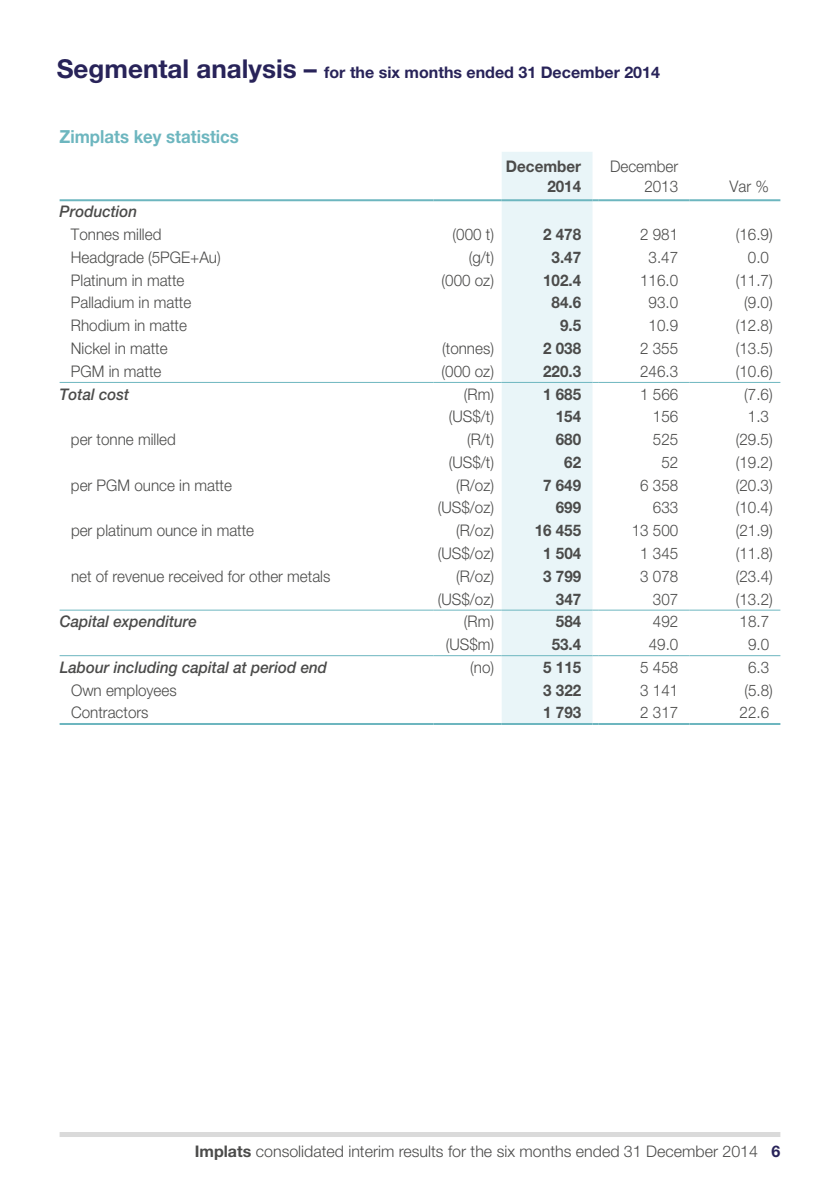
<style>
.page{position:relative;width:840px;height:1191px;background:#fff}
.page>*{position:absolute;margin:0;border:0;box-sizing:border-box;transform-origin:0 0}
.t1{font:700 18px "Helvetica Neue LT Std";color:#6db6bf;scale:.93 1}
.t2{font:300 16px/20px "Helvetica Neue LT Std";color:#4b4b4a;text-align:right;scale:.95 1}
.t3{font:700 16px/20px "Helvetica Neue LT Std";color:#4b4b4a;text-align:right;scale:.95 1}
.t4{font:italic 500 16px "Helvetica Neue LT Std";color:#4b4b4a;scale:.95 1}
.t5{font:300 16px "Helvetica Neue LT Std";color:#4b4b4a}
.t6{font:700 16px "Helvetica Neue LT Std";color:#282359}
.s1{font-size:26px}
.s2{font-weight:700}
.s3{font-weight:700;color:#282359}
</style>
<div class="page">
<div style="left:60px;top:1132px;width:720px;height:5px;background:#dadada"></div>
<div style="left:501px;top:152px;width:91px;height:571px;background:#e9f5f8"></div>
<hr style="left:60px;top:199px;width:373px;height:2px;background:#6db6bf">
<hr style="left:433px;top:199px;width:68px;height:2px;background:#6db6bf">
<hr style="left:501px;top:199px;width:91px;height:2px;background:#6db6bf">
<svg style="left:592px;top:199px;width:6px;height:2px"></svg>
<hr style="left:598px;top:199px;width:91px;height:2px;background:#6db6bf">
<hr style="left:689px;top:199px;width:91px;height:2px;background:#6db6bf">
<hr style="left:60px;top:723px;width:373px;height:2px;background:#6db6bf">
<hr style="left:433px;top:723px;width:68px;height:2px;background:#6db6bf">
<hr style="left:501px;top:723px;width:91px;height:2px;background:#6db6bf">
<svg style="left:592px;top:723px;width:6px;height:2px"></svg>
<hr style="left:598px;top:723px;width:91px;height:2px;background:#6db6bf">
<hr style="left:689px;top:723px;width:91px;height:2px;background:#6db6bf">
<hr style="left:60px;top:655px;width:373px;height:1px;background:#6db6bf">
<hr style="left:433px;top:655px;width:68px;height:1px;background:#6db6bf">
<hr style="left:501px;top:655px;width:91px;height:1px;background:#6db6bf">
<hr style="left:598px;top:655px;width:91px;height:1px;background:#6db6bf">
<hr style="left:689px;top:655px;width:91px;height:1px;background:#6db6bf">
<hr style="left:60px;top:382px;width:373px;height:1px;background:#6db6bf">
<hr style="left:433px;top:382px;width:68px;height:1px;background:#6db6bf">
<hr style="left:501px;top:382px;width:91px;height:1px;background:#6db6bf">
<hr style="left:598px;top:382px;width:91px;height:1px;background:#6db6bf">
<hr style="left:689px;top:382px;width:91px;height:1px;background:#6db6bf">
<hr style="left:60px;top:609px;width:373px;height:1px;background:#6db6bf">
<hr style="left:433px;top:609px;width:68px;height:1px;background:#6db6bf">
<hr style="left:501px;top:609px;width:91px;height:1px;background:#6db6bf">
<hr style="left:598px;top:609px;width:91px;height:1px;background:#6db6bf">
<hr style="left:689px;top:609px;width:91px;height:1px;background:#6db6bf">
<p class="t6" style="left:57px;top:62px;width:604px"><span class="s1">Segmental analysis –</span> for the six months ended 31 December 2014</p>
<p class="t1" style="left:60px;top:126px;width:194px">Zimplats key statistics</p>
<p class="t3" style="left:505px;top:156px;width:81px">December<br>2014</p>
<p class="t2" style="left:609px;top:156px;width:73px">December<br>2013</p>
<p class="t2" style="left:729px;top:176px;width:43px">Var %</p>
<p class="t4" style="left:60px;top:202px;width:83px">Production</p>
<p class="t2" style="left:71px;top:224px;width:97px">Tonnes milled</p>
<p class="t2" style="left:452px;top:224px;width:45px">(000 t)</p>
<p class="t3" style="left:543px;top:224px;width:42px">2 478</p>
<p class="t2" style="left:639px;top:224px;width:42px">2 981</p>
<p class="t2" style="left:735px;top:224px;width:40px">(16.9)</p>
<p class="t2" style="left:71px;top:247px;width:159px">Headgrade (5PGE+Au)</p>
<p class="t2" style="left:468px;top:247px;width:28px">(g/t)</p>
<p class="t3" style="left:551px;top:247px;width:33px">3.47</p>
<p class="t2" style="left:648px;top:247px;width:33px">3.47</p>
<p class="t2" style="left:747px;top:247px;width:24px">0.0</p>
<p class="t2" style="left:71px;top:270px;width:121px">Platinum in matte</p>
<p class="t2" style="left:441px;top:270px;width:57px">(000 oz)</p>
<p class="t3" style="left:543px;top:270px;width:42px">102.4</p>
<p class="t2" style="left:639px;top:270px;width:42px">116.0</p>
<p class="t2" style="left:735px;top:270px;width:40px">(11.7)</p>
<p class="t2" style="left:71px;top:292px;width:128px">Palladium in matte</p>
<p class="t3" style="left:551px;top:292px;width:33px">84.6</p>
<p class="t2" style="left:648px;top:292px;width:33px">93.0</p>
<p class="t2" style="left:743px;top:292px;width:31px">(9.0)</p>
<p class="t2" style="left:71px;top:315px;width:124px">Rhodium in matte</p>
<p class="t3" style="left:559px;top:315px;width:24px">9.5</p>
<p class="t2" style="left:648px;top:315px;width:33px">10.9</p>
<p class="t2" style="left:735px;top:315px;width:40px">(12.8)</p>
<p class="t2" style="left:71px;top:338px;width:103px">Nickel in matte</p>
<p class="t2" style="left:442px;top:338px;width:56px">(tonnes)</p>
<p class="t3" style="left:543px;top:338px;width:42px">2 038</p>
<p class="t2" style="left:639px;top:338px;width:42px">2 355</p>
<p class="t2" style="left:735px;top:338px;width:40px">(13.5)</p>
<p class="t2" style="left:71px;top:361px;width:97px">PGM in matte</p>
<p class="t2" style="left:441px;top:361px;width:57px">(000 oz)</p>
<p class="t3" style="left:543px;top:361px;width:42px">220.3</p>
<p class="t2" style="left:639px;top:361px;width:42px">246.3</p>
<p class="t2" style="left:735px;top:361px;width:40px">(10.6)</p>
<p class="t4" style="left:60px;top:384px;width:75px">Total cost</p>
<p class="t2" style="left:463px;top:383px;width:33px">(Rm)</p>
<p class="t3" style="left:543px;top:383px;width:42px">1 685</p>
<p class="t2" style="left:639px;top:383px;width:42px">1 566</p>
<p class="t2" style="left:743px;top:383px;width:31px">(7.6)</p>
<p class="t2" style="left:448px;top:406px;width:49px">(US$/t)</p>
<p class="t3" style="left:555px;top:406px;width:28px">154</p>
<p class="t2" style="left:652px;top:406px;width:28px">156</p>
<p class="t2" style="left:747px;top:406px;width:24px">1.3</p>
<p class="t2" style="left:71px;top:429px;width:112px">per tonne milled</p>
<p class="t2" style="left:466px;top:429px;width:30px">(R/t)</p>
<p class="t3" style="left:555px;top:429px;width:28px">680</p>
<p class="t2" style="left:652px;top:429px;width:28px">525</p>
<p class="t2" style="left:735px;top:429px;width:40px">(29.5)</p>
<p class="t2" style="left:448px;top:452px;width:49px">(US$/t)</p>
<p class="t3" style="left:564px;top:452px;width:19px">62</p>
<p class="t2" style="left:661px;top:452px;width:19px">52</p>
<p class="t2" style="left:735px;top:452px;width:40px">(19.2)</p>
<p class="t2" style="left:71px;top:474px;width:171px">per PGM ounce in matte</p>
<p class="t2" style="left:456px;top:474px;width:42px">(R/oz)</p>
<p class="t3" style="left:543px;top:474px;width:42px">7 649</p>
<p class="t2" style="left:639px;top:474px;width:42px">6 358</p>
<p class="t2" style="left:735px;top:474px;width:40px">(20.3)</p>
<p class="t2" style="left:437px;top:497px;width:61px">(US$/oz)</p>
<p class="t3" style="left:555px;top:497px;width:28px">699</p>
<p class="t2" style="left:652px;top:497px;width:28px">633</p>
<p class="t2" style="left:735px;top:497px;width:40px">(10.4)</p>
<p class="t2" style="left:71px;top:520px;width:194px">per platinum ounce in matte</p>
<p class="t2" style="left:456px;top:520px;width:42px">(R/oz)</p>
<p class="t3" style="left:534px;top:520px;width:50px">16 455</p>
<p class="t2" style="left:631px;top:520px;width:50px">13 500</p>
<p class="t2" style="left:735px;top:520px;width:40px">(21.9)</p>
<p class="t2" style="left:437px;top:543px;width:61px">(US$/oz)</p>
<p class="t3" style="left:543px;top:543px;width:42px">1 504</p>
<p class="t2" style="left:640px;top:543px;width:42px">1 345</p>
<p class="t2" style="left:735px;top:543px;width:40px">(11.8)</p>
<p class="t2" style="left:71px;top:566px;width:274px">net of revenue received for other metals</p>
<p class="t2" style="left:456px;top:566px;width:42px">(R/oz)</p>
<p class="t3" style="left:543px;top:566px;width:42px">3 799</p>
<p class="t2" style="left:640px;top:566px;width:42px">3 078</p>
<p class="t2" style="left:735px;top:566px;width:40px">(23.4)</p>
<p class="t2" style="left:437px;top:588px;width:61px">(US$/oz)</p>
<p class="t3" style="left:555px;top:588px;width:28px">347</p>
<p class="t2" style="left:652px;top:588px;width:28px">307</p>
<p class="t2" style="left:735px;top:588px;width:40px">(13.2)</p>
<p class="t4" style="left:60px;top:612px;width:146px">Capital expenditure</p>
<p class="t2" style="left:463px;top:611px;width:33px">(Rm)</p>
<p class="t3" style="left:555px;top:611px;width:28px">584</p>
<p class="t2" style="left:652px;top:611px;width:28px">492</p>
<p class="t2" style="left:739px;top:611px;width:33px">18.7</p>
<p class="t2" style="left:445px;top:634px;width:52px">(US$m)</p>
<p class="t3" style="left:551px;top:634px;width:33px">53.4</p>
<p class="t2" style="left:648px;top:634px;width:33px">49.0</p>
<p class="t2" style="left:747px;top:634px;width:24px">9.0</p>
<p class="t4" style="left:60px;top:657px;width:283px">Labour including capital at period end</p>
<p class="t2" style="left:470px;top:657px;width:27px">(no)</p>
<p class="t3" style="left:543px;top:657px;width:42px">5 115</p>
<p class="t2" style="left:640px;top:657px;width:42px">5 458</p>
<p class="t2" style="left:747px;top:657px;width:24px">6.3</p>
<p class="t2" style="left:71px;top:679px;width:113px">Own employees</p>
<p class="t3" style="left:543px;top:679px;width:42px">3 322</p>
<p class="t2" style="left:640px;top:679px;width:42px">3 141</p>
<p class="t2" style="left:744px;top:679px;width:31px">(5.8)</p>
<p class="t2" style="left:71px;top:702px;width:83px">Contractors</p>
<p class="t3" style="left:543px;top:702px;width:42px">1 793</p>
<p class="t2" style="left:640px;top:702px;width:42px">2 317</p>
<p class="t2" style="left:739px;top:702px;width:33px">22.6</p>
<p class="t5" style="left:195px;top:1141px;width:586px"><span class="s2">Implats</span> consolidated interim results for the six months ended 31 December 2014 <span class="s3">6</span></p>
</div>
